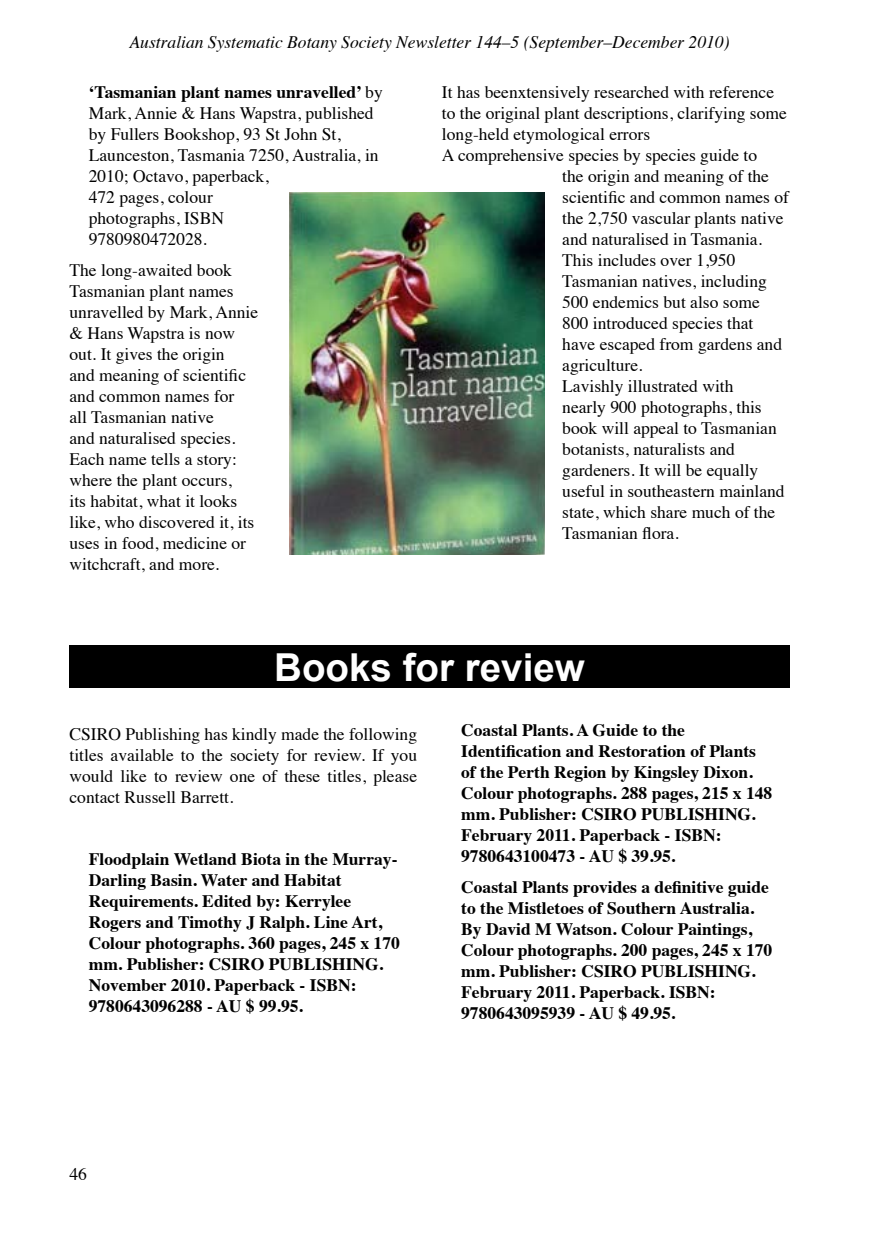
<style>
.page{position:relative;width:874px;height:1241px;background:#fff}
.page>*{position:absolute;margin:0;border:0;box-sizing:border-box;transform-origin:0 0}
.t1{font:700 38.5px "Arial";color:#fff}
.t2{font:17.5px/21px "Times";color:#000}
.t3{font:700 17.5px/21px "Times";color:#000}
.t4{font:italic 17.5px "Times";color:#000}
.s1{font-weight:700}
</style>
<div class="page">
<div style="left:69px;top:645px;width:720px;height:42px;background:#000"></div>
<img style="left:289px;top:192px;width:255px;height:362px">
<p class="t4" style="left:129px;top:27px;width:601px">Australian Systematic Botany Society Newsletter 144–5 (September–December 2010)</p>
<p class="t2" style="left:89px;top:80px;width:295px"><span class="s1">‘Tasmanian plant names unravelled’</span> by<br>Mark, Annie &amp; Hans Wapstra, published by Fullers Bookshop, 93 St John St,<br>Launceston, Tasmania 7250, Australia, in<br>2010; Octavo, paperback,<br>472 pages, colour<br>photographs, ISBN<br>9780980472028.</p>
<p class="t2" style="left:69px;top:257px;width:190px">The long-awaited book<br>Tasmanian plant names unravelled by Mark, Annie &amp; Hans Wapstra is now out. It gives the origin<br>and meaning of scientific and common names for<br>all Tasmanian native<br>and naturalised species.<br>Each name tells a story: where the plant occurs,<br>its habitat, what it looks like, who discovered it, its uses in food, medicine or witchcraft, and more.</p>
<p class="t2" style="left:441px;top:80px;width:333px">It has beenxtensively researched with reference</p>
<p class="t2" style="left:441px;top:101px;width:346px">to the original plant descriptions, clarifying some</p>
<p class="t2" style="left:441px;top:122px;width:210px">long-held etymological errors</p>
<p class="t2" style="left:441px;top:143px;width:316px">A comprehensive species by species guide to</p>
<p class="t2" style="left:562px;top:164px;width:208px">the origin and meaning of the</p>
<p class="t2" style="left:562px;top:185px;width:228px">scientific and common names of</p>
<p class="t2" style="left:562px;top:206px;width:223px">the 2,750 vascular plants native</p>
<p class="t2" style="left:562px;top:227px;width:201px">and naturalised in Tasmania.</p>
<p class="t2" style="left:562px;top:248px;width:175px">This includes over 1,950</p>
<p class="t2" style="left:562px;top:269px;width:206px">Tasmanian natives, including</p>
<p class="t2" style="left:562px;top:290px;width:199px">500 endemics but also some</p>
<p class="t2" style="left:562px;top:311px;width:193px">800 introduced species that</p>
<p class="t2" style="left:562px;top:332px;width:221px">have escaped from gardens and</p>
<p class="t2" style="left:562px;top:353px;width:82px">agriculture.</p>
<p class="t2" style="left:562px;top:374px;width:173px">Lavishly illustrated with</p>
<p class="t2" style="left:562px;top:395px;width:201px">nearly 900 photographs, this</p>
<p class="t2" style="left:562px;top:416px;width:216px">book will appeal to Tasmanian</p>
<p class="t2" style="left:562px;top:437px;width:174px">botanists, naturalists and</p>
<p class="t2" style="left:562px;top:458px;width:197px">gardeners. It will be equally</p>
<p class="t2" style="left:562px;top:479px;width:224px">useful in southeastern mainland</p>
<p class="t2" style="left:562px;top:500px;width:214px">state, which share much of the</p>
<p class="t2" style="left:562px;top:521px;width:118px">Tasmanian flora.</p>
<h1 class="t1" style="left:274px;top:641px;width:312px">Books for review</h1>
<p class="t2" style="left:69px;top:721px;width:349px;text-align:justify">CSIRO Publishing has kindly made the following titles available to the society for review. If you would like to review one of these titles, please contact Russell Barrett.</p>
<p class="t3" style="left:89px;top:846px;width:312px">Floodplain Wetland Biota in the Murray-Darling Basin. Water and Habitat Requirements. Edited by: Kerrylee Rogers and Timothy J Ralph. Line Art, Colour photographs. 360 pages, 245 x 170 mm. Publisher: CSIRO PUBLISHING.<br>November 2010. Paperback - ISBN:<br>9780643096288 - AU $ 99.95.</p>
<p class="t3" style="left:461px;top:717px;width:312px">Coastal Plants. A Guide to the Identification and Restoration of Plants of the Perth Region by Kingsley Dixon.<br>Colour photographs. 288 pages, 215 x 148 mm. Publisher: CSIRO PUBLISHING.<br>February 2011. Paperback - ISBN:<br>9780643100473 - AU $ 39.95.</p>
<p class="t3" style="left:461px;top:874px;width:312px">Coastal Plants provides a definitive guide to the Mistletoes of Southern Australia.<br>By David M Watson. Colour Paintings, Colour photographs. 200 pages, 245 x 170 mm. Publisher: CSIRO PUBLISHING.<br>February 2011. Paperback. ISBN:<br>9780643095939 - AU $ 49.95.</p>
<p class="t2" style="left:69px;top:1161px;width:19px">46</p>
</div>
